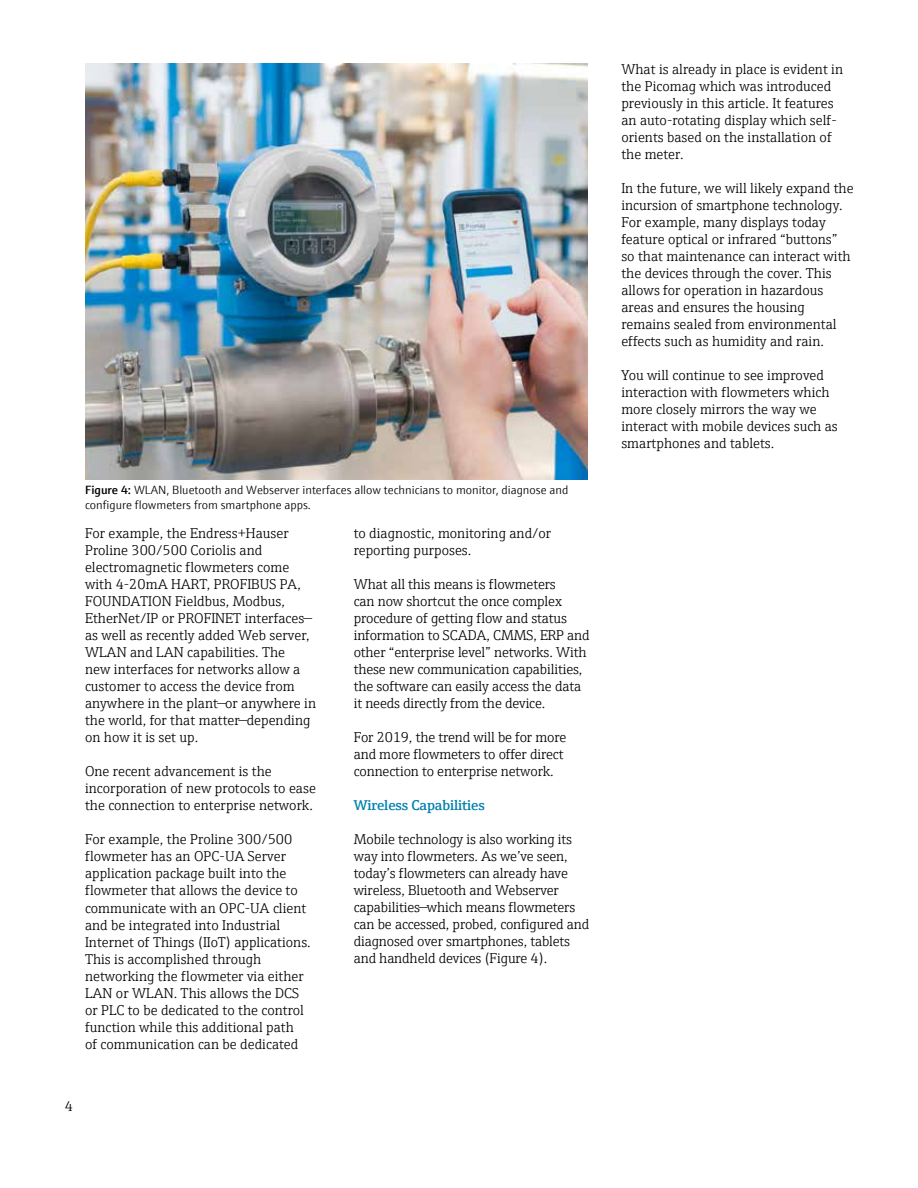
<style>
.page{position:relative;width:918px;height:1188px;background:#fff}
.page>*{position:absolute;margin:0;border:0;box-sizing:border-box;transform-origin:0 0}
.t1{font:300 14.25px/17px "E+H Serif";color:#000}
.t2{font:600 14.25px "E+H Serif";letter-spacing:-.01em;color:#0081ad}
.t3{font:300 12px/14.4px "E+H Sans";color:#000}
.s1{font-weight:600}
</style>
<div class="page">
<img style="left:85px;top:64px;width:503px;height:416px">
<p class="t3" style="left:85px;top:482px;width:485px"><span class="s1">Figure 4:</span> WLAN, Bluetooth and Webserver interfaces allow technicians to monitor, diagnose and configure flowmeters from smartphone apps.</p>
<p class="t1" style="left:85px;top:524px;width:233px">For example, the Endress+Hauser<br>Proline 300/500 Coriolis and electromagnetic flowmeters come with 4-20mA HART, PROFIBUS PA,<br>FOUNDATION Fieldbus, Modbus,<br>EtherNet/IP or PROFINET interfaces— as well as recently added Web server,<br>WLAN and LAN capabilities. The<br>new interfaces for networks allow a customer to access the device from anywhere in the plant—or anywhere in the world, for that matter—depending on how it is set up.</p>
<p class="t1" style="left:85px;top:762px;width:232px">One recent advancement is the incorporation of new protocols to ease the connection to enterprise network.</p>
<p class="t1" style="left:85px;top:830px;width:227px">For example, the Proline 300/500 flowmeter has an OPC-UA Server application package built into the flowmeter that allows the device to communicate with an OPC-UA client and be integrated into Industrial Internet of Things (IIoT) applications.<br>This is accomplished through networking the flowmeter via either LAN or WLAN. This allows the DCS or PLC to be dedicated to the control function while this additional path<br>of communication can be dedicated</p>
<p class="t1" style="left:354px;top:524px;width:199px">to diagnostic, monitoring and/or reporting purposes.</p>
<p class="t1" style="left:354px;top:575px;width:237px">What all this means is flowmeters<br>can now shortcut the once complex procedure of getting flow and status information to SCADA, CMMS, ERP and other “enterprise level” networks. With these new communication capabilities, the software can easily access the data it needs directly from the device.</p>
<p class="t1" style="left:354px;top:728px;width:214px">For 2019, the trend will be for more and more flowmeters to offer direct connection to enterprise network.</p>
<p class="t2" style="left:354px;top:794px;width:133px">Wireless Capabilities</p>
<p class="t1" style="left:354px;top:830px;width:237px">Mobile technology is also working its way into flowmeters. As we’ve seen, today’s flowmeters can already have wireless, Bluetooth and Webserver capabilities—which means flowmeters can be accessed, probed, configured and diagnosed over smartphones, tablets and handheld devices (Figure 4).</p>
<p class="t1" style="left:65px;top:1097px;width:10px">4</p>
<p class="t1" style="left:621px;top:59px;width:223px">What is already in place is evident in the Picomag which was introduced previously in this article. It features an auto-rotating display which self&shy;orients based on the installation of the meter.</p>
<p class="t1" style="left:621px;top:178px;width:234px">In the future, we will likely expand the incursion of smartphone technology.<br>For example, many displays today feature optical or infrared “buttons” so that maintenance can interact with the devices through the cover. This allows for operation in hazardous areas and ensures the housing remains sealed from environmental effects such as humidity and rain.</p>
<p class="t1" style="left:621px;top:366px;width:218px">You will continue to see improved interaction with flowmeters which more closely mirrors the way we interact with mobile devices such as smartphones and tablets.</p>
</div>
